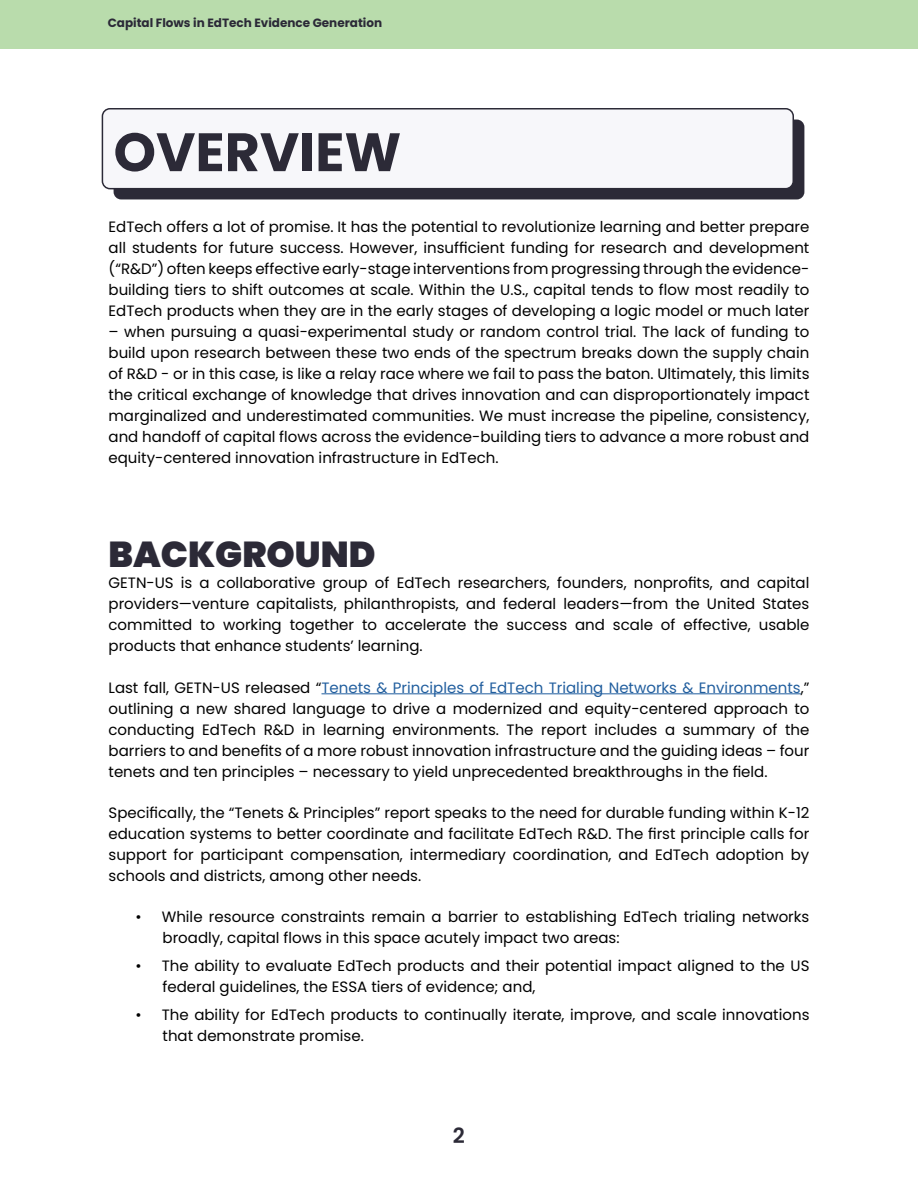
<style>
.page{position:relative;width:918px;height:1188px;background:#fff}
.page>*{position:absolute;margin:0;border:0;box-sizing:border-box;transform-origin:0 0}
.t1{font:700 54px "Poppins";color:#2c2a37}
.t2{font:900 36px "Poppins";color:#2c2a37}
.t3{font:600 21px "Poppins";color:#2c2a37}
.t4{font:15px/21px "Poppins";color:#000;text-align:justify}
.t5{font:700 12px "Poppins";color:#2b2937}
.s1{color:#215e9e}
</style>
<div class="page">
<hr style="left:322px;top:693px;width:479px;height:1px;background:#215e9e">
<div style="left:114px;top:120px;width:690px;height:79px;background:#2c2a37;border-radius:8px"></div>
<div style="left:102px;top:109px;width:691px;height:80px;background:#f7f7fa;border-radius:8px"></div>
<div style="left:102px;top:108px;width:692px;height:81px;border:2px solid #2c2a37;border-radius:8px"></div>
<div style="left:0;top:0;width:918px;height:48px;background:#b9dcac"></div>
<p class="t5" style="left:108px;top:16px;width:276px">Capital Flows in EdTech Evidence Generation</p>
<h1 class="t1" style="left:114px;top:121px;width:289px">OVERVIEW</h1>
<p class="t4" style="left:109px;top:216px;width:702px">EdTech offers a lot of promise. It has the potential to revolutionize learning and better prepare all students for future success. However, insufficient funding for research and development (“R&amp;D”) often keeps effective early-stage interventions from progressing through the evidence&shy;building tiers to shift outcomes at scale. Within the U.S., capital tends to flow most readily to EdTech products when they are in the early stages of developing a logic model or much later</p>
<p class="t4" style="left:109px;top:321px;width:702px">– when pursuing a quasi-experimental study or random control trial. The lack of funding to build upon research between these two ends of the spectrum breaks down the supply chain of R&amp;D - or in this case, is like a relay race where we fail to pass the baton. Ultimately, this limits the critical exchange of knowledge that drives innovation and can disproportionately impact marginalized and underestimated communities. We must increase the pipeline, consistency, and handoff of capital flows across the evidence-building tiers to advance a more robust and equity-centered innovation infrastructure in EdTech.</p>
<h2 class="t2" style="left:109px;top:534px;width:268px">BACKGROUND</h2>
<p class="t4" style="left:109px;top:573px;width:702px">GETN-US is a collaborative group of EdTech researchers, founders, nonprofits, and capital providers—venture capitalists, philanthropists, and federal leaders—from the United States committed to working together to accelerate the success and scale of effective, usable products that enhance students’ learning.</p>
<p class="t4" style="left:109px;top:677px;width:702px">Last fall, GETN-US released “<span class="s1">Tenets &amp; Principles of EdTech Trialing Networks &amp; Environments</span>,” outlining a new shared language to drive a modernized and equity-centered approach to conducting EdTech R&amp;D in learning environments. The report includes a summary of the barriers to and benefits of a more robust innovation infrastructure and the guiding ideas – four tenets and ten principles – necessary to yield unprecedented breakthroughs in the field.</p>
<p class="t4" style="left:109px;top:802px;width:702px">Specifically, the “Tenets &amp; Principles” report speaks to the need for durable funding within K-12 education systems to better coordinate and facilitate EdTech R&amp;D. The first principle calls for support for participant compensation, intermediary coordination, and EdTech adoption by schools and districts, among other needs.</p>
<p class="t4" style="left:163px;top:907px;width:648px;text-indent:-27px">• While resource constraints remain a barrier to establishing EdTech trialing networks broadly, capital flows in this space acutely impact two areas:</p>
<p class="t4" style="left:163px;top:955px;width:648px;text-indent:-27px">• The ability to evaluate EdTech products and their potential impact aligned to the US federal guidelines, the ESSA tiers of evidence; and,</p>
<p class="t4" style="left:163px;top:1004px;width:648px;text-indent:-27px">• The ability for EdTech products to continually iterate, improve, and scale innovations that demonstrate promise.</p>
<h3 class="t3" style="left:453px;top:1124px;width:14px">2</h3>
</div>
